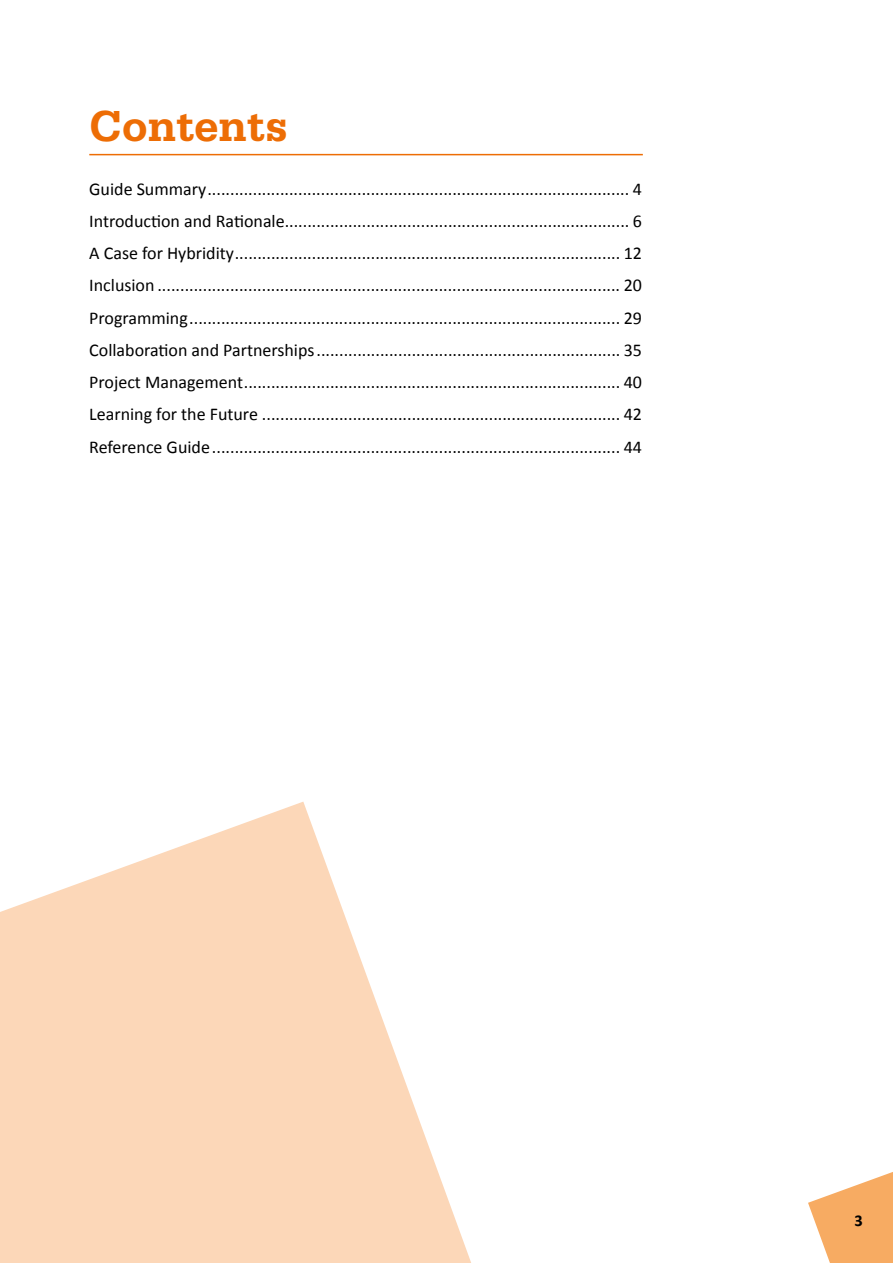
<style>
.page{position:relative;width:893px;height:1263px;background:#fff}
.page>*{position:absolute;margin:0;border:0;box-sizing:border-box;transform-origin:0 0}
.TOC_Heading{font:500 45px "Serifa BEFOP";color:#ed6d05}
.t1{font:18px "Calibri";color:#000}
.t2{font:700 16.5px "Calibri";color:#000}
</style>
<div class="page">
<hr style="left:89px;top:154px;width:554px;height:1px;background:#ed6d05">
<svg style="left:0;top:802px;width:471px;height:461px;fill:#fcd7b8"></svg>
<svg style="left:808px;top:1172px;width:85px;height:91px"></svg>
<h2 class="TOC_Heading" style="left:89px;top:100px;width:200px">Contents</h2>
<p class="t1" style="left:89px;top:176px;width:554px">Guide Summary............................................................................................. 4</p>
<p class="t1" style="left:89px;top:208px;width:554px">Introduction and Rationale............................................................................ 6</p>
<p class="t1" style="left:89px;top:241px;width:554px">A Case for Hybridity..................................................................................... 12</p>
<p class="t1" style="left:89px;top:273px;width:554px">Inclusion ...................................................................................................... 20</p>
<p class="t1" style="left:89px;top:305px;width:554px">Programming............................................................................................... 29</p>
<p class="t1" style="left:89px;top:337px;width:554px">Collaboration and Partnerships................................................................... 35</p>
<p class="t1" style="left:89px;top:370px;width:554px">Project Management................................................................................... 40</p>
<p class="t1" style="left:89px;top:402px;width:554px">Learning for the Future ............................................................................... 42</p>
<p class="t1" style="left:89px;top:434px;width:554px">Reference Guide.......................................................................................... 44</p>
<p class="t2" style="left:854px;top:1209px;width:10px">3</p>
</div>
